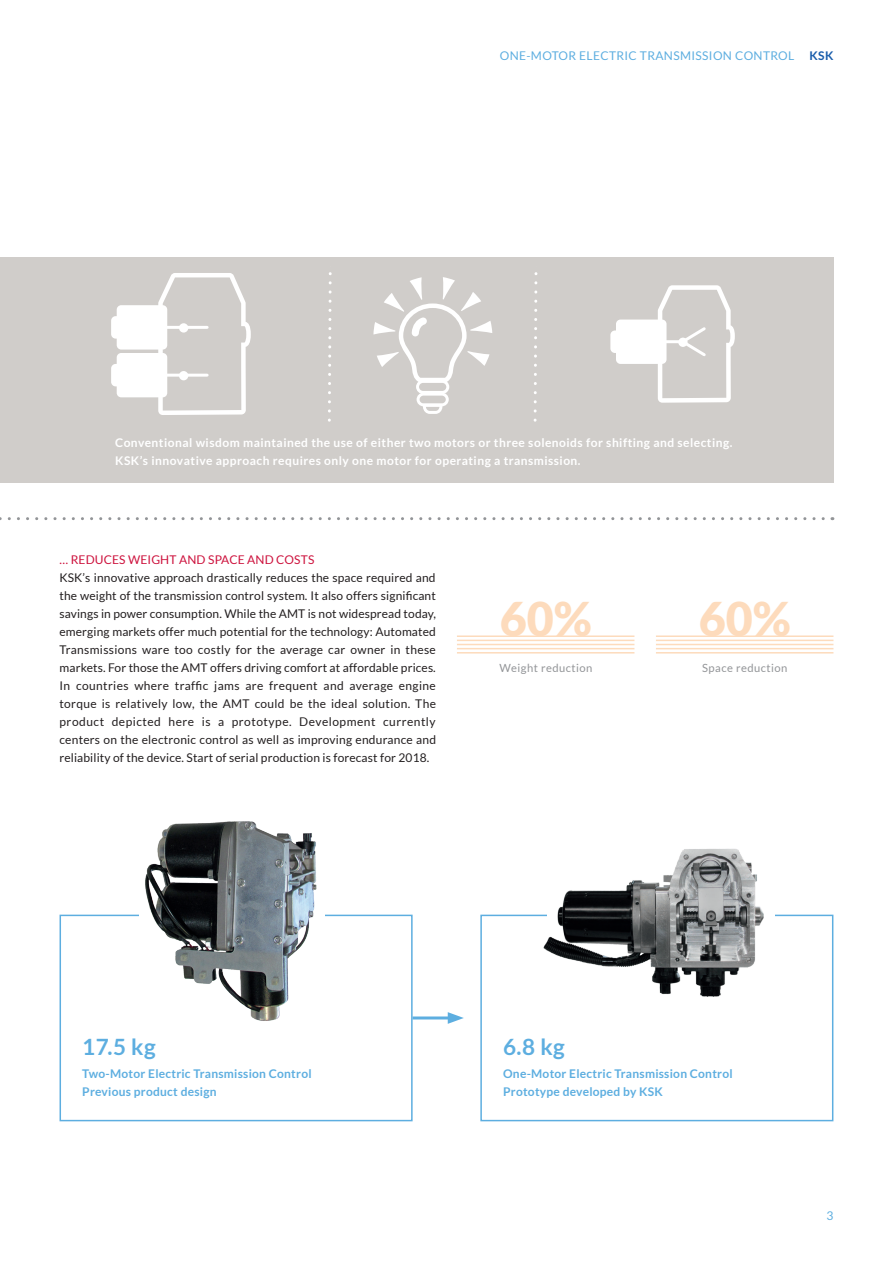
<style>
.page{position:relative;width:893px;height:1263px;background:#fff}
.page>*{position:absolute;margin:0;border:0;box-sizing:border-box;transform-origin:0 0}
.t1{font:900 46.5px "Lato";color:#fddbbc}
.t2{font:700 22.5px "Lato";color:#5daee0}
.t3{font:12px/18px "Lato";letter-spacing:.01em;color:#231f20;text-align:justify}
.t4{font:700 12px/18px "Lato";letter-spacing:.04em;color:#fff}
.t5{font:700 12px/18px "Lato";letter-spacing:.02em;color:#5daee0}
.t6{font:12px "Lato";letter-spacing:.03em;color:#5daee0}
.t7{font:12px "Lato";letter-spacing:.01em;color:#cd123d}
.t8{font:700 12px "Lato";color:#185cab}
.t9{font:11.25px "Lato";letter-spacing:.04em;color:#939598}
</style>
<div class="page">
<div style="left:0;top:258px;width:833px;height:225px;background:#d0cdca"></div>
<svg style="left:610px;top:285px;width:125px;height:118px"></svg>
<svg style="left:111px;top:273px;width:140px;height:142px"></svg>
<hr style="left:161px;top:374px;width:46px;height:3px;background:#fff">
<div style="left:179px;top:371px;width:9px;height:9px;background:#fff;border-radius:50%"></div>
<svg style="left:328px;top:272px;width:4px;height:150px"></svg>
<svg style="left:533px;top:272px;width:5px;height:150px"></svg>
<svg style="left:373px;top:277px;width:119px;height:137px"></svg>
<hr style="left:656px;top:652px;width:177px;height:1px;background:#fddbbc">
<hr style="left:656px;top:648px;width:177px;height:1px;background:#fddbbc">
<hr style="left:656px;top:644px;width:177px;height:1px;background:#fddbbc">
<hr style="left:656px;top:640px;width:177px;height:1px;background:#fddbbc">
<hr style="left:656px;top:635px;width:177px;height:2px;background:#fddbbc">
<hr style="left:457px;top:652px;width:177px;height:1px;background:#fddbbc">
<hr style="left:457px;top:648px;width:177px;height:1px;background:#fddbbc">
<hr style="left:457px;top:644px;width:177px;height:1px;background:#fddbbc">
<hr style="left:457px;top:640px;width:177px;height:1px;background:#fddbbc">
<hr style="left:457px;top:635px;width:177px;height:2px;background:#fddbbc">
<svg style="left:0;top:517px;width:833px;height:3px"></svg>
<div style="left:480px;top:915px;width:353px;height:206px;border:2px solid #5daee0"></div>
<hr style="left:412px;top:1016px;width:41px;height:3px;background:#5daee0">
<svg style="left:448px;top:1012px;width:16px;height:12px"></svg>
<div style="left:60px;top:915px;width:353px;height:206px;border:2px solid #5daee0"></div>
<div style="left:139px;top:802px;width:186px;height:224px;background:#fff"></div>
<div style="left:547px;top:802px;width:228px;height:198px;background:#fff"></div>
<img style="left:145px;top:821px;width:172px;height:200px">
<img style="left:543px;top:849px;width:221px;height:148px">
<p class="t6" style="left:500px;top:48px;width:296px">ONE-MOTOR ELECTRIC TRANSMISSION CONTROL</p>
<p class="t8" style="left:809px;top:48px;width:25px">KSK</p>
<p class="t4" style="left:115px;top:433px;width:619px">Conventional wisdom maintained the use of either two motors or three solenoids for shifting and selecting.<br>KSK’s innovative approach requires only one motor for operating a transmission.</p>
<p class="t7" style="left:60px;top:552px;width:256px">… REDUCES WEIGHT AND SPACE AND COSTS</p>
<p class="t3" style="left:60px;top:568px;width:378px">KSK’s innovative approach drastically reduces the space required and the weight of the transmission control system. It also offers significant savings in power consumption. While the AMT is not widespread today, emerging markets offer much potential for the technology: Automated Transmissions ware too costly for the average car owner in these markets. For those the AMT offers driving comfort at affordable prices.<br>In countries where traffic jams are frequent and average engine torque is relatively low, the AMT could be the ideal solution. The product depicted here is a prototype. Development currently centers on the electronic control as well as improving endurance and reliability of the device. Start of serial production is forecast for 2018.</p>
<h1 class="t1" style="left:500px;top:592px;width:93px">60%</h1>
<p class="t9" style="left:499px;top:661px;width:94px">Weight reduction</p>
<h1 class="t1" style="left:699px;top:592px;width:93px">60%</h1>
<p class="t9" style="left:702px;top:661px;width:87px">Space reduction</p>
<h2 class="t2" style="left:82px;top:1033px;width:75px">17.5 kg</h2>
<p class="t5" style="left:82px;top:1065px;width:231px">Two-Motor Electric Transmission Control<br>Previous product design</p>
<h2 class="t2" style="left:503px;top:1033px;width:63px">6.8 kg</h2>
<p class="t5" style="left:503px;top:1065px;width:231px">One-Motor Electric Transmission Control<br>Prototype developed by KSK</p>
<p class="t6" style="left:826px;top:1209px;width:8px">3</p>
</div>
